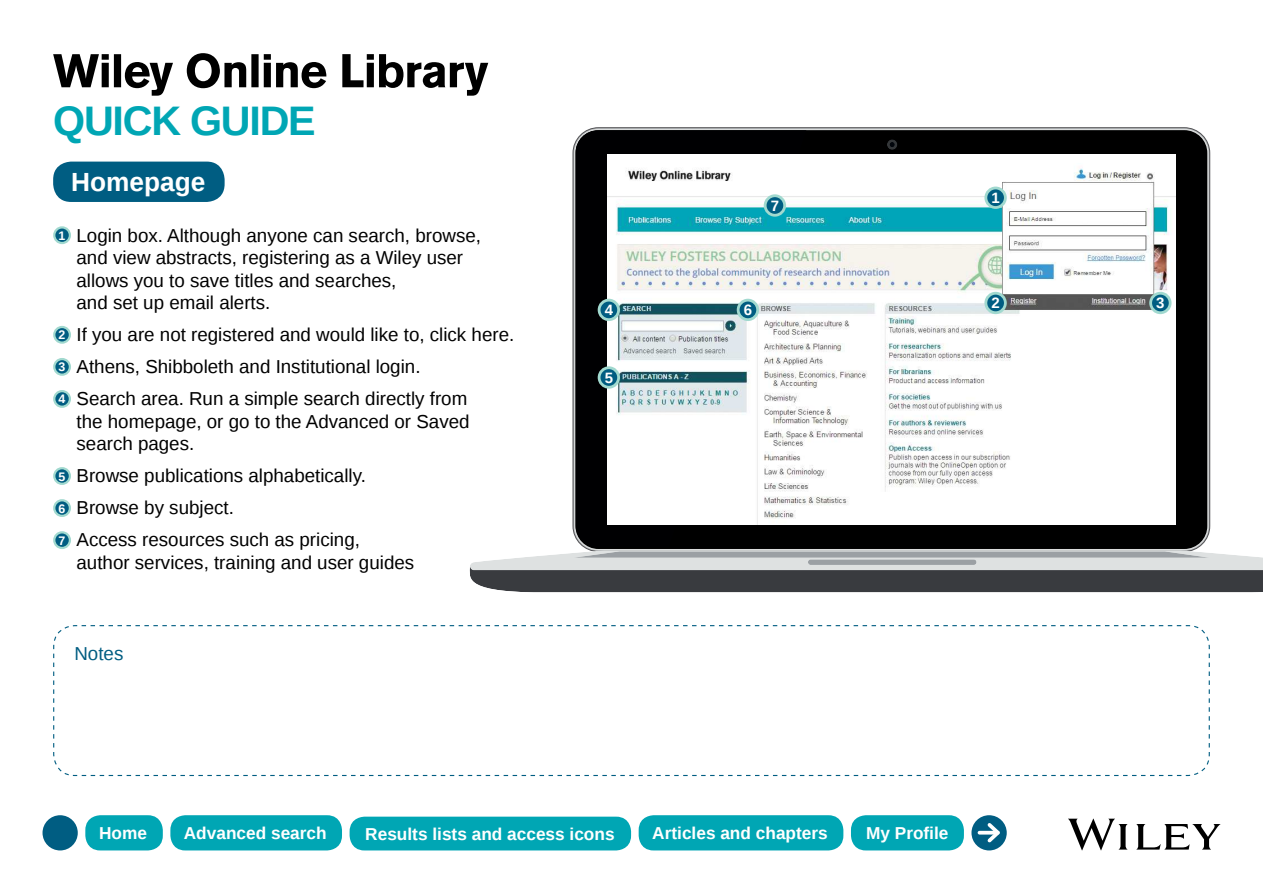
<style>
.page{position:relative;width:1263px;height:893px;background:#fff}
.page>*{position:absolute;margin:0;border:0;box-sizing:border-box;transform-origin:0 0}
.t1{font:700 41.25px "Liberation Sans";letter-spacing:-.03em;color:#00a6b4}
.t2{font:700 26.25px "Liberation Sans";color:#fff}
.t3{font:18.75px/22.5px "Liberation Sans";color:#000}
.t4{font:18.75px "Liberation Sans";color:#005d82}
.t5{font:700 17.25px "Liberation Sans";color:#fff}
.t6{font:700 15px "Liberation Sans";color:#fff}
.s1{font-weight:700;font-size:12.3px;color:#fff}
</style>
<div class="page">
<svg style="left:53px;top:53px;width:435px;height:43px"></svg>
<svg style="left:1068px;top:819px;width:152px;height:31px"></svg>
<div style="left:576px;top:131px;width:630px;height:417px;background:#000;border-radius:22px"></div>
<svg style="left:575px;top:130px;width:232px;height:417px"></svg>
<svg style="left:469px;top:550px;width:794px;height:42px;background:#818386"></svg>
<div style="left:886px;top:139px;width:12px;height:11px;background:#030304;border-radius:6px"></div>
<svg style="left:887px;top:139px;width:10px;height:11px"></svg>
<svg style="left:889px;top:142px;width:6px;height:5px"></svg>
<img style="left:607px;top:155px;width:568px;height:369px">
<div style="left:53px;top:162px;width:172px;height:40px;background:#005d82;border-radius:18px"></div>
<svg style="left:54px;top:227px;width:16px;height:16px"></svg>
<div style="left:53px;top:226px;width:18px;height:18px;border:2px solid #a1d9cf;border-radius:50%"></div>
<svg style="left:54px;top:327px;width:16px;height:16px"></svg>
<div style="left:53px;top:326px;width:18px;height:18px;border:2px solid #a1d9cf;border-radius:50%"></div>
<svg style="left:54px;top:359px;width:16px;height:16px"></svg>
<div style="left:53px;top:358px;width:18px;height:18px;border:2px solid #a1d9cf;border-radius:50%"></div>
<svg style="left:54px;top:391px;width:16px;height:16px"></svg>
<div style="left:53px;top:390px;width:18px;height:18px;border:2px solid #a1d9cf;border-radius:50%"></div>
<svg style="left:54px;top:468px;width:16px;height:16px"></svg>
<div style="left:53px;top:467px;width:18px;height:18px;border:2px solid #a1d9cf;border-radius:50%"></div>
<svg style="left:54px;top:500px;width:16px;height:16px"></svg>
<div style="left:53px;top:499px;width:18px;height:18px;border:2px solid #a1d9cf;border-radius:50%"></div>
<svg style="left:54px;top:532px;width:16px;height:16px"></svg>
<div style="left:53px;top:531px;width:18px;height:18px;border:2px solid #a1d9cf;border-radius:50%"></div>
<svg style="left:53px;top:625px;width:1157px;height:152px"></svg>
<div style="left:986px;top:188px;width:19px;height:19px;background:#005d82;border-radius:50%"></div>
<div style="left:984px;top:187px;width:23px;height:22px;border:3px solid #a1d9cf;border-radius:50%"></div>
<div style="left:986px;top:293px;width:19px;height:20px;background:#005d82;border-radius:50%"></div>
<div style="left:984px;top:292px;width:23px;height:22px;border:3px solid #a1d9cf;border-radius:50%"></div>
<div style="left:599px;top:300px;width:20px;height:20px;background:#005d82;border-radius:50%"></div>
<div style="left:598px;top:299px;width:22px;height:22px;border:3px solid #a1d9cf;border-radius:50%"></div>
<div style="left:738px;top:300px;width:20px;height:20px;background:#005d82;border-radius:50%"></div>
<div style="left:737px;top:299px;width:22px;height:22px;border:3px solid #a1d9cf;border-radius:50%"></div>
<div style="left:765px;top:196px;width:20px;height:19px;background:#005d82;border-radius:50%"></div>
<div style="left:764px;top:194px;width:22px;height:23px;border:3px solid #a1d9cf;border-radius:50%"></div>
<div style="left:599px;top:368px;width:20px;height:19px;background:#005d82;border-radius:50%"></div>
<div style="left:598px;top:366px;width:22px;height:23px;border:3px solid #a1d9cf;border-radius:50%"></div>
<div style="left:1151px;top:293px;width:19px;height:20px;background:#005d82;border-radius:50%"></div>
<div style="left:1149px;top:292px;width:22px;height:22px;border:3px solid #a1d9cf;border-radius:50%"></div>
<div style="left:85px;top:815px;width:78px;height:35px;background:#00a6b4;border-radius:15px"></div>
<div style="left:43px;top:815px;width:35px;height:35px;background:#005d82;border-radius:50%"></div>
<div style="left:170px;top:815px;width:172px;height:35px;background:#00a6b4;border-radius:15px"></div>
<div style="left:639px;top:815px;width:204px;height:35px;background:#00a6b4;border-radius:15px"></div>
<div style="left:350px;top:817px;width:281px;height:33px;background:#00a6b4;border-radius:15px"></div>
<div style="left:971px;top:815px;width:36px;height:35px;background:#005d82;border-radius:50%"></div>
<hr style="left:979px;top:831px;width:19px;height:3px;background:#fff">
<svg style="left:984px;top:819px;width:19px;height:27px"></svg>
<div style="left:851px;top:815px;width:113px;height:35px;background:#00a6b4;border-radius:15px"></div>
<h1 class="t1" style="left:53px;top:105px;width:264px">QUICK GUIDE</h1>
<h2 class="t2" style="left:71px;top:172px;width:136px">Homepage</h2>
<p class="t3" style="left:77px;top:225px;width:406px;text-indent:-18px"><span class="s1">1</span> Login box. Although anyone can search, browse, and view abstracts, registering as a Wiley user allows you to save titles and searches,<br>and set up email alerts.</p>
<p class="t3" style="left:59px;top:320px;width:457px;line-height:32.1px"><span class="s1">2</span> If you are not registered and would like to, click here.<br><span class="s1">3</span> Athens, Shibboleth and Institutional login.<br><span class="s1">4</span> Search area. Run a simple search directly from</p>
<p class="t3" style="left:77px;top:412px;width:394px">the homepage, or go to the Advanced or Saved search pages.</p>
<p class="t3" style="left:59px;top:461px;width:309px;line-height:32.1px"><span class="s1">5</span> Browse publications alphabetically.<br><span class="s1">6</span> Browse by subject.<br><span class="s1">7</span> Access resources such as pricing,</p>
<p class="t3" style="left:77px;top:553px;width:339px">author services, training and user guides</p>
<p class="t4" style="left:74px;top:646px;width:50px">Notes</p>
<p class="t6" style="left:771px;top:200px;width:10px">7</p>
<p class="t6" style="left:605px;top:304px;width:10px">4</p>
<p class="t6" style="left:744px;top:304px;width:10px">6</p>
<p class="t6" style="left:605px;top:372px;width:10px">5</p>
<p class="t6" style="left:991px;top:192px;width:10px">1</p>
<p class="t6" style="left:991px;top:298px;width:10px">2</p>
<p class="t5" style="left:99px;top:827px;width:49px">Home</p>
<p class="t5" style="left:184px;top:827px;width:144px">Advanced search</p>
<p class="t5" style="left:365px;top:827px;width:251px">Results lists and access icons</p>
<p class="t5" style="left:652px;top:827px;width:177px">Articles and chapters</p>
<p class="t5" style="left:866px;top:821px;width:84px">My Profile</p>
<p class="t6" style="left:1156px;top:298px;width:10px">3</p>
</div>
